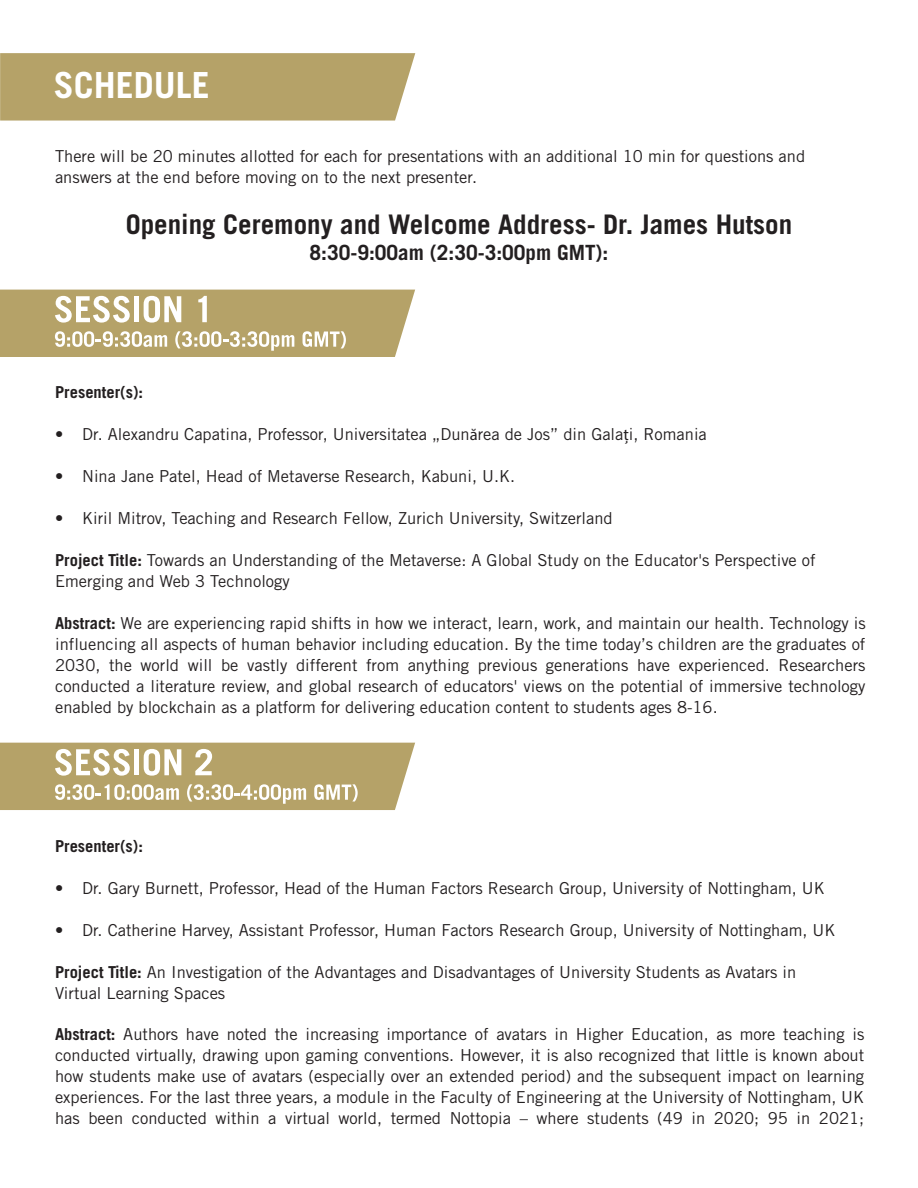
<style>
.page{position:relative;width:918px;height:1188px;background:#fff}
.page>*{position:absolute;margin:0;border:0;box-sizing:border-box;transform-origin:0 0}
.t1{font:700 36px "Trade Gothic";color:#fff}
.t2{font:700 27px "Trade Gothic";color:#231f20}
.t3{font:700 21px "Trade Gothic";color:#231f20}
.t4{font:16.5px/21px "Trade Gothic";color:#231f20}
.t5{font:700 16.5px "Trade Gothic";color:#231f20}
.s1{font-family:"Myriad Pro"}
.s2{font-weight:700}
</style>
<div class="page">
<div style="left:0;top:53px;width:415px;height:68px;background:#b5a268"></div>
<svg style="left:0;top:290px;width:415px;height:67px;background:#c0b07f"></svg>
<svg style="left:0;top:743px;width:415px;height:67px;background:#c1b180"></svg>
<h1 class="t1" style="left:54px;top:63px;width:158px">SCHEDULE</h1>
<p class="t4" style="left:55px;top:145px;width:752px">There will be 20 minutes allotted for each for presentations with an additional 10 min for questions and answers at the end before moving on to the next presenter.</p>
<h2 class="t2" style="left:126px;top:208px;width:668px">Opening Ceremony and Welcome Address- Dr. James Hutson</h2>
<p class="t3" style="left:310px;top:240px;width:300px">8:30-9:00am (2:30-3:00pm GMT):</p>
<p class="t5" style="left:55px;top:382px;width:89px">Presenter(s):</p>
<p class="t4" style="left:55px;top:424px;width:653px">• Dr. Alexandru Capatina, Professor, Universitatea „Dun<span class="s1">ă</span>rea de Jos” din Gala<span class="s1">ț</span>i, Romania</p>
<p class="t4" style="left:55px;top:466px;width:462px">• Nina Jane Patel, Head of Metaverse Research, Kabuni, U.K.</p>
<p class="t4" style="left:55px;top:508px;width:559px">• Kiril Mitrov, Teaching and Research Fellow, Zurich University, Switzerland</p>
<p class="t4" style="left:55px;top:550px;width:762px"><span class="s2">Project Title:</span> Towards an Understanding of the Metaverse: A Global Study on the Educator's Perspective of<br>Emerging and Web 3 Technology</p>
<p class="t4" style="left:55px;top:613px;width:812px;text-align:justify"><span class="s2">Abstract:</span> We are experiencing rapid shifts in how we interact, learn, work, and maintain our health. Technology is influencing all aspects of human behavior including education. By the time today’s children are the graduates of 2030, the world will be vastly different from anything previous generations have experienced. Researchers conducted a literature review, and global research of educators' views on the potential of immersive technology enabled by blockchain as a platform for delivering education content to students ages 8-16.</p>
<p class="t5" style="left:55px;top:836px;width:89px">Presenter(s):</p>
<p class="t4" style="left:55px;top:877px;width:771px">• Dr. Gary Burnett, Professor, Head of the Human Factors Research Group, University of Nottingham, UK</p>
<p class="t4" style="left:55px;top:919px;width:782px">• Dr. Catherine Harvey, Assistant Professor, Human Factors Research Group, University of Nottingham, UK</p>
<p class="t4" style="left:55px;top:961px;width:743px"><span class="s2">Project Title:</span> An Investigation of the Advantages and Disadvantages of University Students as Avatars in<br>Virtual Learning Spaces</p>
<p class="t4" style="left:55px;top:1023px;width:811px;text-align:justify"><span class="s2">Abstract:</span> Authors have noted the increasing importance of avatars in Higher Education, as more teaching is conducted virtually, drawing upon gaming conventions. However, it is also recognized that little is known about how students make use of avatars (especially over an extended period) and the subsequent impact on learning experiences. For the last three years, a module in the Faculty of Engineering at the University of Nottingham, UK has been conducted within a virtual world, termed Nottopia – where students (49 in 2020; 95 in 2021;</p>
</div>
